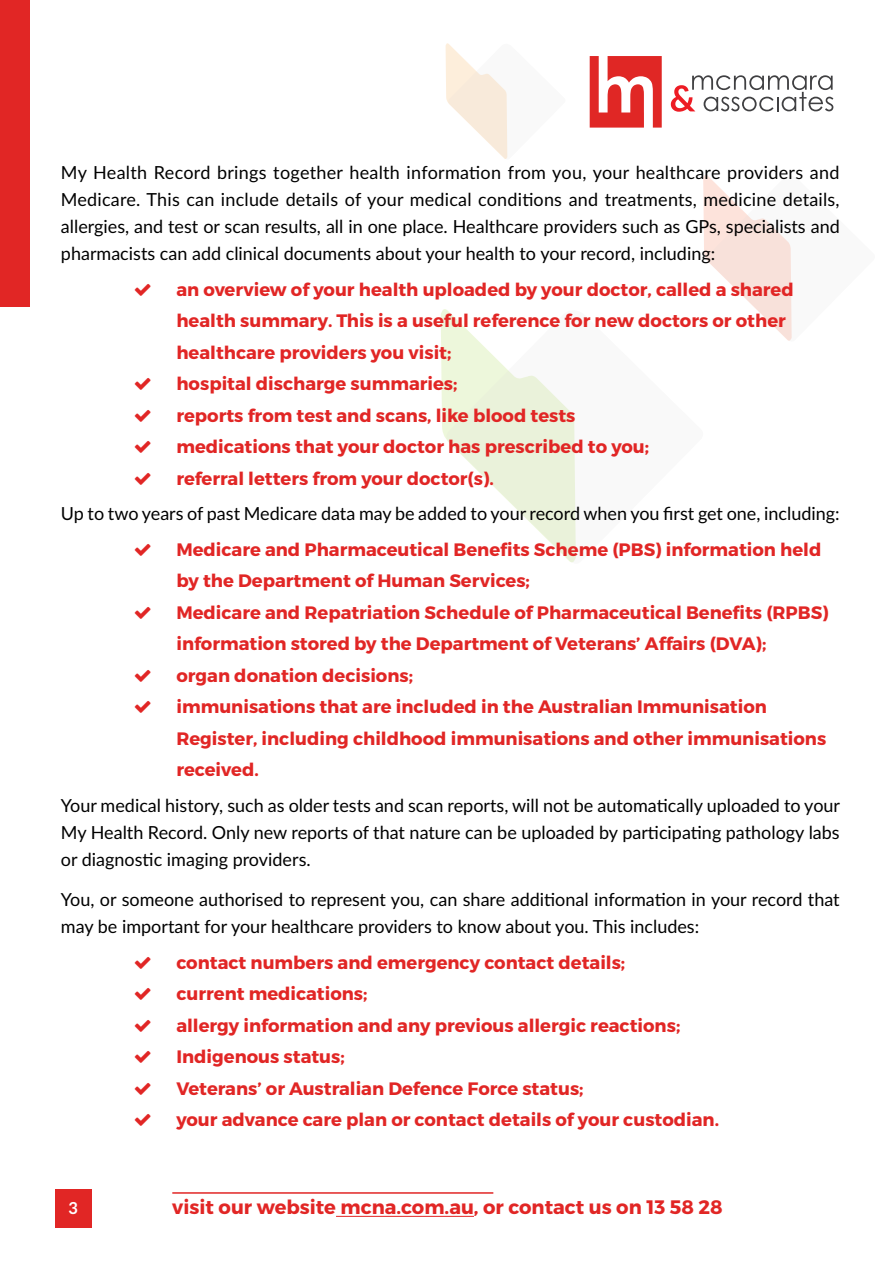
<style>
.page{position:relative;width:893px;height:1263px;background:#fff}
.page>*{position:absolute;margin:0;border:0;box-sizing:border-box;transform-origin:0 0}
.t1{font:700 19.5px "Montserrat";color:#e12625}
.t2{font:700 18px/31.5px "Montserrat";color:#e12625}
.t3{font:18px/27px "Lato";color:#000;text-align:justify}
.t4{font:700 16.5px "Lato";color:#fff}
</style>
<div class="page">
<svg style="left:590px;top:56px;width:72px;height:72px"></svg>
<svg style="left:671px;top:75px;width:162px;height:37px"></svg>
<div style="left:55px;top:1189px;width:36px;height:39px;background:#e12625"></div>
<hr style="left:336px;top:1216px;width:138px;height:1px;background:#e12625">
<hr style="left:172px;top:1192px;width:321px;height:2px;background:#e12625">
<div style="left:0;top:0;width:30px;height:307px;background:#e12625"></div>
<svg style="left:446px;top:43px;width:62px;height:116px"></svg>
<svg style="left:441px;top:309px;width:135px;height:254px"></svg>
<svg style="left:703px;top:175px;width:89px;height:166px"></svg>
<p class="t3" style="left:61px;top:158px;width:780px">My Health Record brings together health information from you, your healthcare providers and Medicare. This can include details of your medical conditions and treatments, medicine details, allergies, and test or scan results, all in one place. Healthcare providers such as GPs, specialists and pharmacists can add clinical documents about your health to your record, including:</p>
<p class="t2" style="left:176px;top:275px;width:619px">an overview of your health uploaded by your doctor, called a shared health summary. This is a useful reference for new doctors or other healthcare providers you visit;<br>hospital discharge summaries;<br>reports from test and scans, like blood tests<br>medications that your doctor has prescribed to you;<br>referral letters from your doctor(s).</p>
<p class="t3" style="left:61px;top:499px;width:780px">Up to two years of past Medicare data may be added to your record when you first get one, including:</p>
<p class="t2" style="left:176px;top:535px;width:654px">Medicare and Pharmaceutical Benefits Scheme (PBS) information held by the Department of Human Services;<br>Medicare and Repatriation Schedule of Pharmaceutical Benefits (RPBS) information stored by the Department of Veterans’ Affairs (DVA);<br>organ donation decisions;<br>immunisations that are included in the Australian Immunisation Register, including childhood immunisations and other immunisations received.</p>
<p class="t3" style="left:61px;top:791px;width:781px">Your medical history, such as older tests and scan reports, will not be automatically uploaded to your My Health Record. Only new reports of that nature can be uploaded by participating pathology labs or diagnostic imaging providers.</p>
<p class="t3" style="left:61px;top:885px;width:780px">You, or someone authorised to represent you, can share additional information in your record that may be important for your healthcare providers to know about you. This includes:</p>
<p class="t2" style="left:176px;top:947px;width:544px">contact numbers and emergency contact details;<br>current medications;<br>allergy information and any previous allergic reactions; Indigenous status;<br>Veterans’ or Australian Defence Force status;<br>your advance care plan or contact details of your custodian.</p>
<p class="t4" style="left:68px;top:1200px;width:11px">3</p>
<p class="t1" style="left:172px;top:1199px;width:552px">visit our website mcna.com.au, or contact us on 13 58 28</p>
</div>
